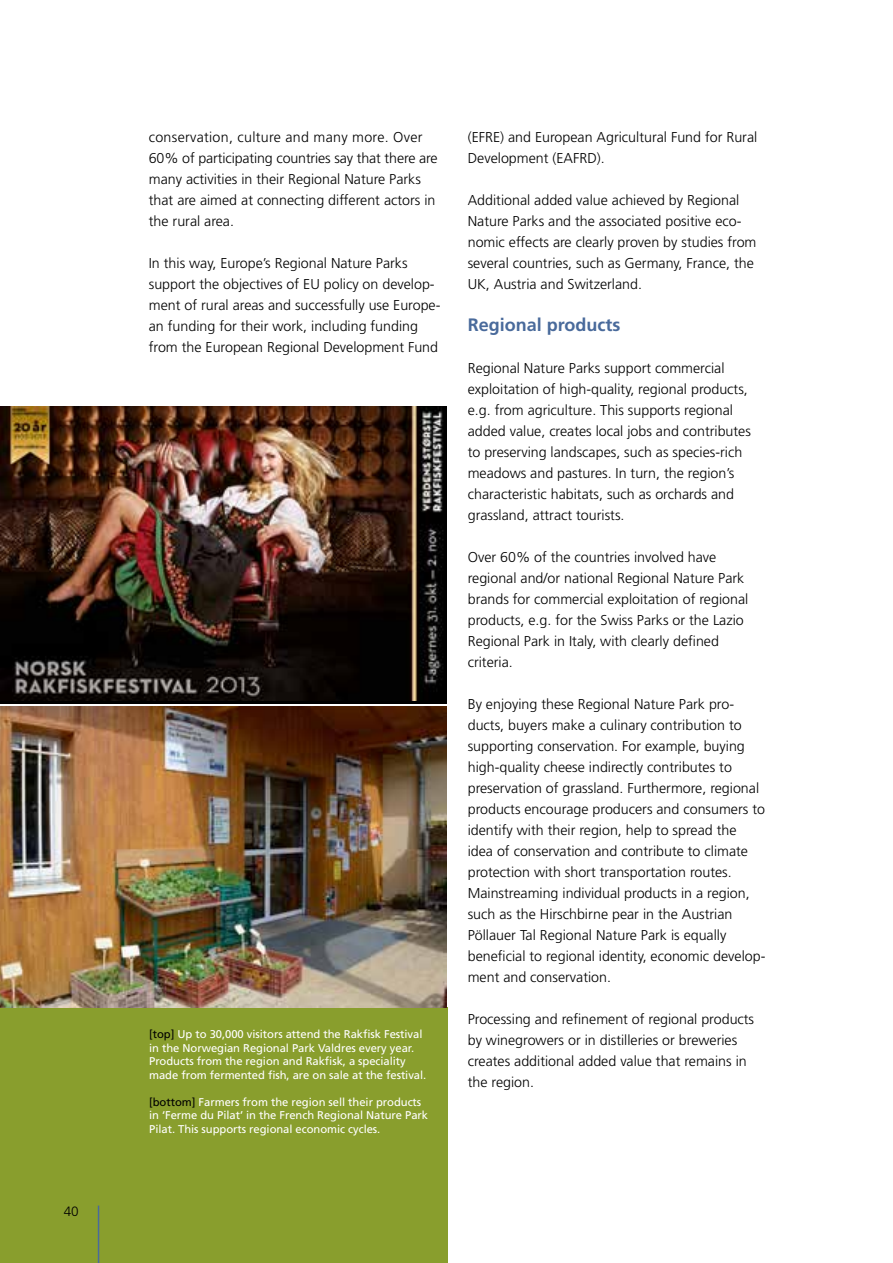
<style>
.page{position:relative;width:893px;height:1263px;background:#fff}
.page>*{position:absolute;margin:0;border:0;box-sizing:border-box;transform-origin:0 0}
.t1{font:700 18px "Frutiger";color:#496a9b}
.t2{font:300 14.25px/21px "Frutiger";color:#000}
.t3{font:300 13.5px "Frutiger";color:#000}
.t4{font:11.25px/13.5px "Frutiger";letter-spacing:-.005em;color:#fff}
.s1{color:#000}
</style>
<div class="page">
<div style="left:0;top:1008px;width:447px;height:255px;background:#899e2d"></div>
<img style="left:0;top:406px;width:446px;height:295px">
<img style="left:0;top:707px;width:446px;height:301px">
<hr style="left:98px;top:1205px;width:1px;height:58px;background:#496a9b">
<p class="t3" style="left:64px;top:1204px;width:17px">40</p>
<p class="t2" style="left:149px;top:126px;width:290px">conservation, culture and many more. Over 60% of participating countries say that there are many activities in their Regional Nature Parks that are aimed at connecting different actors in the rural area.</p>
<p class="t2" style="left:149px;top:252px;width:293px">In this way, Europe’s Regional Nature Parks support the objectives of EU policy on develop&shy;ment of rural areas and successfully use Europe&shy;an funding for their work, including funding from the European Regional Development Fund</p>
<p class="t4" style="left:149px;top:1027px;width:279px"><span class="s1">[top]</span> Up to 30,000 visitors attend the Rakfisk Festival in the Norwegian Regional Park Valdres every year.<br>Products from the region and Rakfisk, a speciality made from fermented fish, are on sale at the festival.</p>
<p class="t4" style="left:149px;top:1095px;width:280px"><span class="s1">[bottom]</span> Farmers from the region sell their products in ‘Ferme du Pilat’ in the French Regional Nature Park<br>Pilat. This supports regional economic cycles.</p>
<p class="t2" style="left:468px;top:126px;width:291px">(EFRE) and European Agricultural Fund for Rural<br>Development (EAFRD).</p>
<p class="t2" style="left:468px;top:189px;width:290px">Additional added value achieved by Regional Nature Parks and the associated positive eco&shy;nomic effects are clearly proven by studies from several countries, such as Germany, France, the UK, Austria and Switzerland.</p>
<p class="t1" style="left:468px;top:314px;width:154px">Regional products</p>
<p class="t2" style="left:468px;top:357px;width:285px">Regional Nature Parks support commercial exploitation of high-quality, regional products, e.g. from agriculture. This supports regional added value, creates local jobs and contributes to preserving landscapes, such as species-rich meadows and pastures. In turn, the region’s characteristic habitats, such as orchards and grassland, attract tourists.</p>
<p class="t2" style="left:468px;top:546px;width:282px">Over 60% of the countries involved have regional and/or national Regional Nature Park brands for commercial exploitation of regional products, e.g. for the Swiss Parks or the Lazio Regional Park in Italy, with clearly defined criteria.</p>
<p class="t2" style="left:468px;top:693px;width:299px">By enjoying these Regional Nature Park pro&shy;ducts, buyers make a culinary contribution to supporting conservation. For example, buying high-quality cheese indirectly contributes to preservation of grassland. Furthermore, regional products encourage producers and consumers to identify with their region, help to spread the<br>idea of conservation and contribute to climate protection with short transportation routes.<br>Mainstreaming individual products in a region, such as the Hirschbirne pear in the Austrian Pöllauer Tal Regional Nature Park is equally beneficial to regional identity, economic develop&shy;ment and conservation.</p>
<p class="t2" style="left:468px;top:1008px;width:288px">Processing and refinement of regional products by winegrowers or in distilleries or breweries creates additional added value that remains in the region.</p>
</div>
